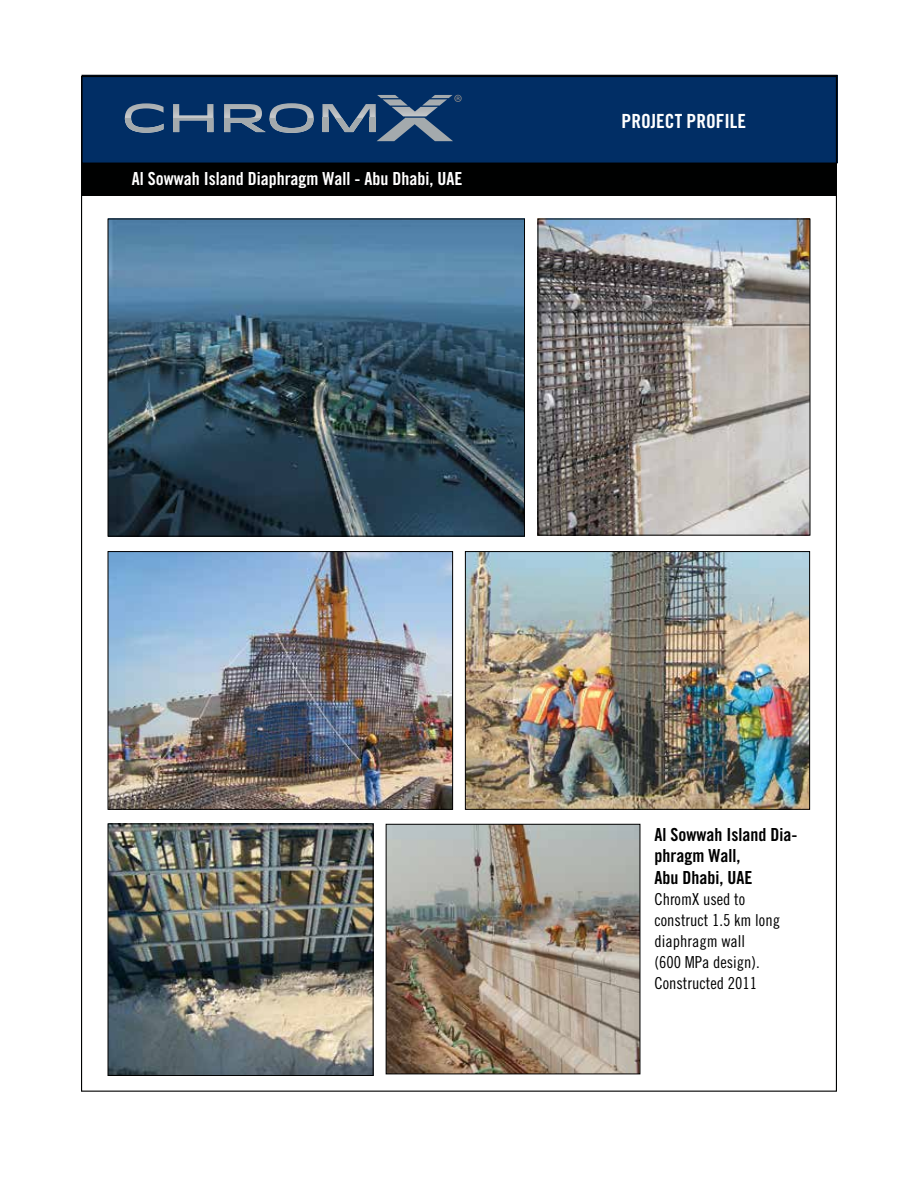
<style>
.page{position:relative;width:918px;height:1188px;background:#fff}
.page>*{position:absolute;margin:0;border:0;box-sizing:border-box;transform-origin:0 0}
.t1{font:19.5px "Trade Gothic LT Std Bd Cn 20";color:#fff}
.t2{font:18px/21.6px "Trade Gothic LT Std Bd Cn 20";color:#000}
.t3{font:18px "Trade Gothic LT Std Bd Cn 20";color:#fff}
.t4{font:16.5px/21px "Trade Gothic LT Std Cn 18";color:#000}
</style>
<div class="page">
<div style="left:82px;top:162px;width:755px;height:34px;background:#000101"></div>
<img style="left:110px;top:221px;width:413px;height:314px">
<div style="left:108px;top:219px;width:417px;height:318px;border:1px solid #000"></div>
<img style="left:540px;top:221px;width:268px;height:313px">
<div style="left:538px;top:219px;width:272px;height:317px;border:1px solid #000"></div>
<img style="left:110px;top:553px;width:341px;height:255px">
<div style="left:108px;top:551px;width:345px;height:259px;border:1px solid #000"></div>
<img style="left:467px;top:553px;width:341px;height:255px">
<div style="left:465px;top:551px;width:345px;height:259px;border:1px solid #000"></div>
<img style="left:388px;top:826px;width:250px;height:246px">
<div style="left:386px;top:824px;width:254px;height:250px;border:1px solid #000"></div>
<img style="left:110px;top:826px;width:262px;height:248px">
<div style="left:108px;top:824px;width:266px;height:252px;border:1px solid #000"></div>
<div style="left:82px;top:75px;width:755px;height:88px;background:#012e65"></div>
<div style="left:82px;top:75px;width:755px;height:88px;border:1px solid #000"></div>
<svg style="left:125px;top:103px;width:39px;height:30px"></svg>
<svg style="left:173px;top:104px;width:40px;height:28px"></svg>
<svg style="left:224px;top:103px;width:90px;height:30px"></svg>
<svg style="left:322px;top:95px;width:140px;height:46px"></svg>
<p class="t3" style="left:132px;top:168px;width:332px">Al Sowwah Island Diaphragm Wall - Abu Dhabi, UAE</p>
<p class="t1" style="left:622px;top:110px;width:126px">PROJECT PROFILE</p>
<p class="t2" style="left:654px;top:823px;width:144px">Al Sowwah Island Dia&shy;phragm Wall,<br>Abu Dhabi, UAE</p>
<p class="t4" style="left:654px;top:888px;width:127px">ChromX used to construct 1.5 km long diaphragm wall<br>(600 MPa design).<br>Constructed 2011</p>
</div>
